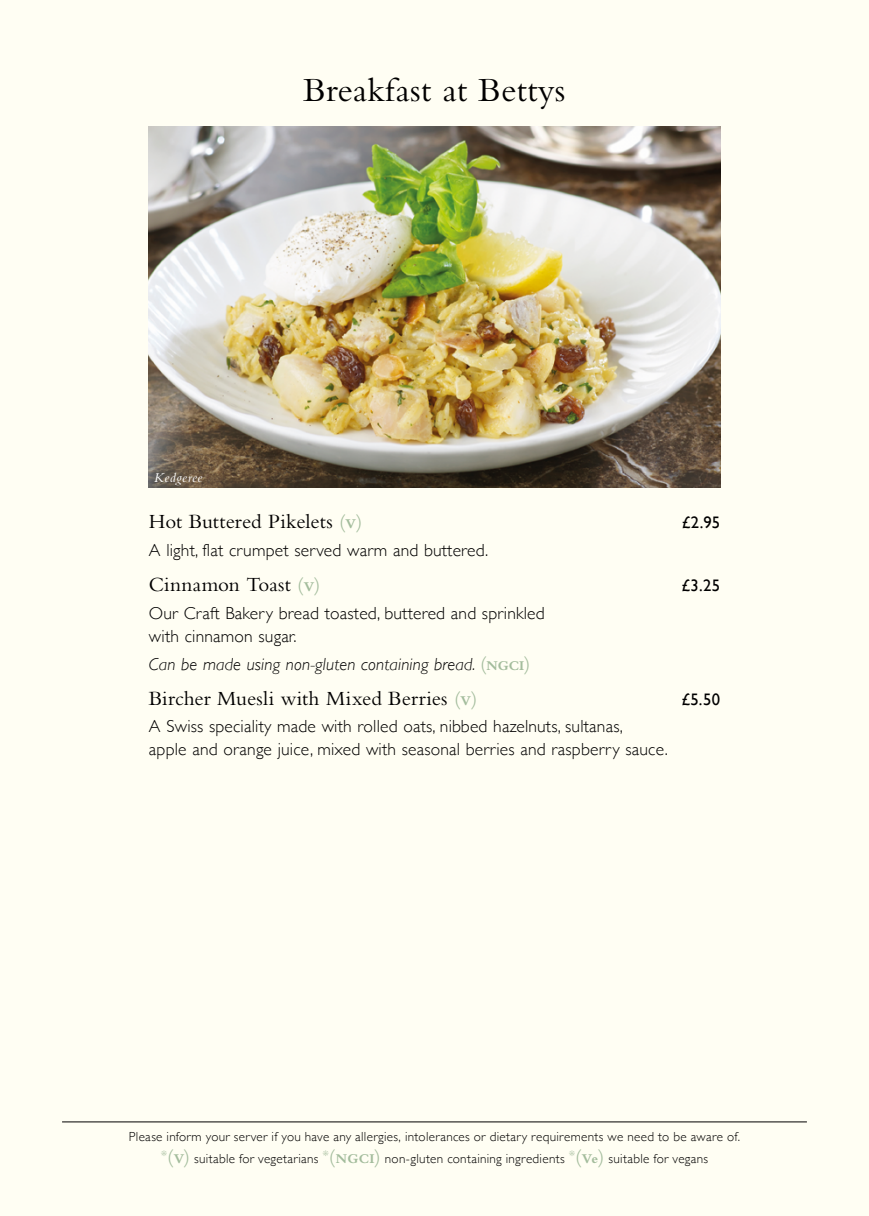
<style>
.page{position:relative;width:869px;height:1216px;background:#fff}
.page>*{position:absolute;margin:0;border:0;box-sizing:border-box;transform-origin:0 0}
.t1{font:35px "Bembo";letter-spacing:.01em;color:#000}
.t2{font:21px "Bembo";color:#000}
.t3{font:300 17.5px/22.8px "Gill Sans";letter-spacing:.01em;color:#000}
.t4{font:italic 300 17.5px "Gill Sans";letter-spacing:.01em;color:#000}
.t5{font:16.62px "Gill Sans";color:#000}
.t6{font:italic 14px "Bembo";letter-spacing:.04em;color:#fff}
.t7{font:300 13.12px/22.8px "Gill Sans";letter-spacing:.02em;color:#000;text-align:center}
.s1{color:#a3bc9c}
.s2{font-weight:700;font-size:14px;color:#a3bc9c}
.s3{font-family:"Bembo";font-weight:400;font-style:normal;font-size:21px;color:#a3bc9c}
.s4{font-family:"Bembo";font-weight:700;font-style:normal;font-size:14px;color:#a3bc9c}
.s5{font-family:"Bembo";font-weight:400;font-size:21px;color:#a3bc9c}
.s6{font-family:"Bembo";font-weight:700;font-size:14px;color:#a3bc9c}
</style>
<div class="page">
<div style="left:0;top:0;width:868px;height:1215px;background:#fffef3"></div>
<hr style="left:62px;top:1121px;width:744px;height:1px;background:#000">
<img style="left:149px;top:126px;width:570px;height:361px">
<h1 class="t1" style="left:303px;top:70px;width:263px">Breakfast at Bettys</h1>
<p class="t6" style="left:154px;top:469px;width:50px">Kedgeree</p>
<p class="t2" style="left:149px;top:509px;width:215px">Hot Buttered Pikelets <span class="s1">(</span><span class="s2">V</span><span class="s1">)</span></p>
<p class="t5" style="left:681px;top:513px;width:40px">£2.95</p>
<p class="t3" style="left:149px;top:538px;width:340px">A light, flat crumpet served warm and buttered.</p>
<p class="t2" style="left:149px;top:572px;width:173px">Cinnamon Toast <span class="s1">(</span><span class="s2">V</span><span class="s1">)</span></p>
<p class="t5" style="left:681px;top:576px;width:40px">£3.25</p>
<p class="t3" style="left:149px;top:601px;width:397px">Our Craft Bakery bread toasted, buttered and sprinkled with cinnamon sugar.</p>
<p class="t4" style="left:149px;top:654px;width:383px">Can be made using non-gluten containing bread. <span class="s3">(</span><span class="s4">NGCI</span><span class="s3">)</span></p>
<p class="t2" style="left:149px;top:686px;width:330px">Bircher Muesli with Mixed Berries <span class="s1">(</span><span class="s2">V</span><span class="s1">)</span></p>
<p class="t5" style="left:681px;top:689px;width:40px">£5.50</p>
<p class="t3" style="left:149px;top:714px;width:520px">A Swiss speciality made with rolled oats, nibbed hazelnuts, sultanas,<br>apple and orange juice, mixed with seasonal berries and raspberry sauce.</p>
<p class="t7" style="left:129px;top:1124px;width:612px">Please inform your server if you have any allergies, intolerances or dietary requirements we need to be aware of. <sup>*</sup><span class="s5">(</span><span class="s6">V</span><span class="s5">)</span> suitable for vegetarians <sup>*</sup><span class="s5">(</span><span class="s6">NGCI</span><span class="s5">)</span> non-gluten containing ingredients <sup>*</sup><span class="s5">(</span><span class="s6">Ve</span><span class="s5">)</span> suitable for vegans</p>
</div>
